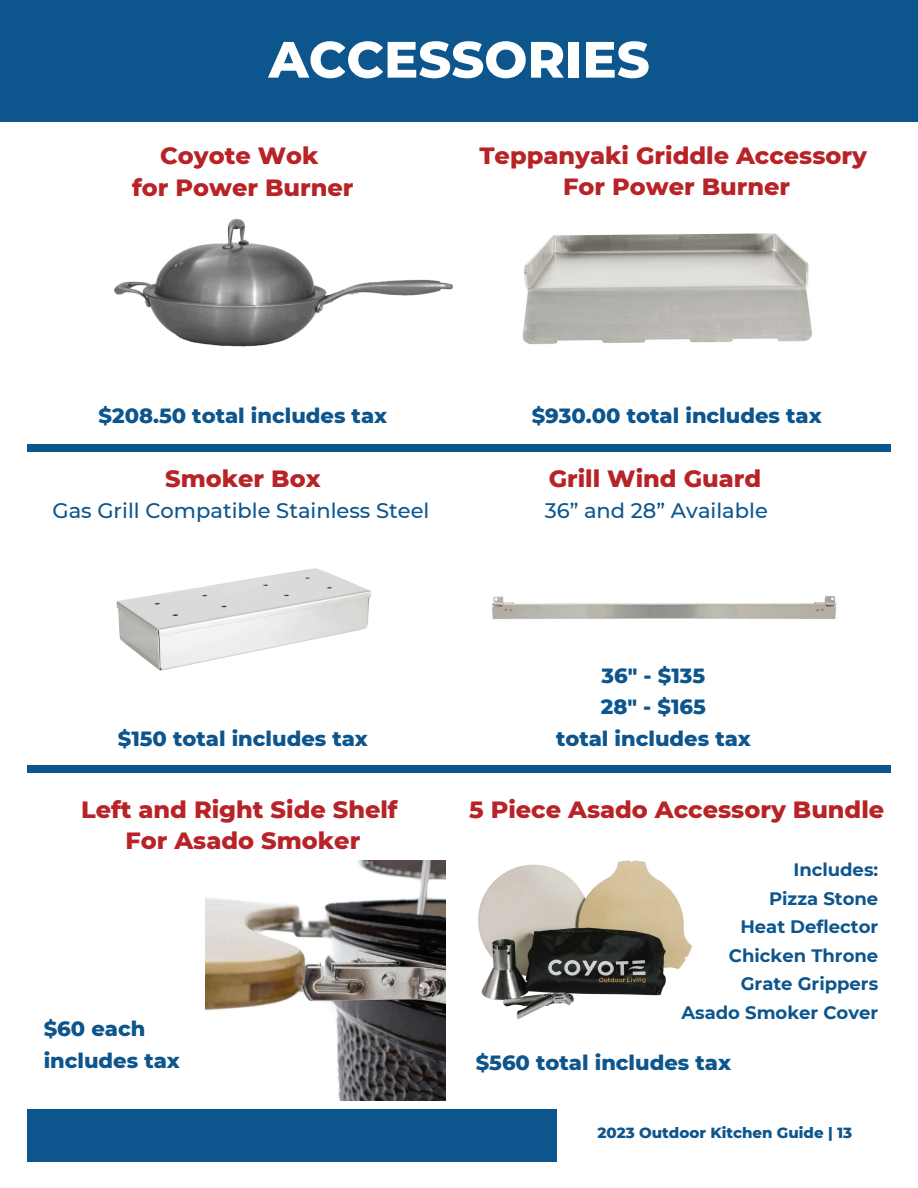
<style>
.page{position:relative;width:918px;height:1188px;background:#fff}
.page>*{position:absolute;margin:0;border:0;box-sizing:border-box;transform-origin:0 0}
.t1{font:800 51px "Montserrat";color:#fff}
.t2{font:800 24px/31.5px "Montserrat";color:#b72327;text-align:center}
.t3{font:800 21px/31.5px "Montserrat";color:#0d558d;text-align:center}
.t4{font:500 21px "Montserrat";color:#0d558d}
.t5{font:700 18px/28.5px "Montserrat";color:#0d558d;text-align:right}
.t6{font:800 15px "Montserrat";color:#0d558d}
</style>
<div class="page">
<div style="left:27px;top:1109px;width:530px;height:52px;background:#0d558d"></div>
<div style="left:0;top:0;width:918px;height:121px;background:#0d558d"></div>
<img style="left:98px;top:121px;width:371px;height:226px">
<img style="left:522px;top:233px;width:290px;height:112px">
<img style="left:116px;top:568px;width:255px;height:103px">
<img style="left:492px;top:596px;width:344px;height:24px">
<img style="left:206px;top:861px;width:240px;height:240px">
<img style="left:478px;top:860px;width:214px;height:160px">
<div style="left:27px;top:444px;width:864px;height:7px;background:#0d558d"></div>
<div style="left:27px;top:765px;width:864px;height:8px;background:#0d558d"></div>
<h1 class="t1" style="left:269px;top:22px;width:383px">ACCESSORIES</h1>
<p class="t2" style="left:132px;top:139px;width:223px">Coyote Wok<br>for Power Burner</p>
<p class="t2" style="left:479px;top:138px;width:389px">Teppanyaki Griddle Accessory<br>For Power Burner</p>
<p class="t3" style="left:99px;top:399px;width:290px">$208.50 total includes tax</p>
<p class="t2" style="left:165px;top:461px;width:157px">Smoker Box</p>
<p class="t4" style="left:52px;top:496px;width:378px">Gas Grill Compatible Stainless Steel</p>
<p class="t3" style="left:532px;top:399px;width:291px">$930.00 total includes tax</p>
<p class="t2" style="left:549px;top:461px;width:214px">Grill Wind Guard</p>
<p class="t4" style="left:545px;top:496px;width:225px">36” and 28” Available</p>
<p class="t3" style="left:118px;top:722px;width:252px">$150 total includes tax</p>
<p class="t2" style="left:81px;top:792px;width:318px">Left and Right Side Shelf<br>For Asado Smoker</p>
<p class="t3" style="left:44px;top:1012px;width:138px;text-align:left">$60 each includes tax</p>
<p class="t3" style="left:556px;top:658px;width:196px">36" - $135<br>28" - $165<br>total includes tax</p>
<p class="t2" style="left:469px;top:792px;width:417px">5 Piece Asado Accessory Bundle</p>
<p class="t5" style="left:681px;top:855px;width:198px">Includes:<br>Pizza Stone<br>Heat Deflector<br>Chicken Throne<br>Grate Grippers<br>Asado Smoker Cover</p>
<p class="t3" style="left:476px;top:1046px;width:257px">$560 total includes tax</p>
<p class="t6" style="left:598px;top:1122px;width:256px">2023 Outdoor Kitchen Guide | 13</p>
</div>
